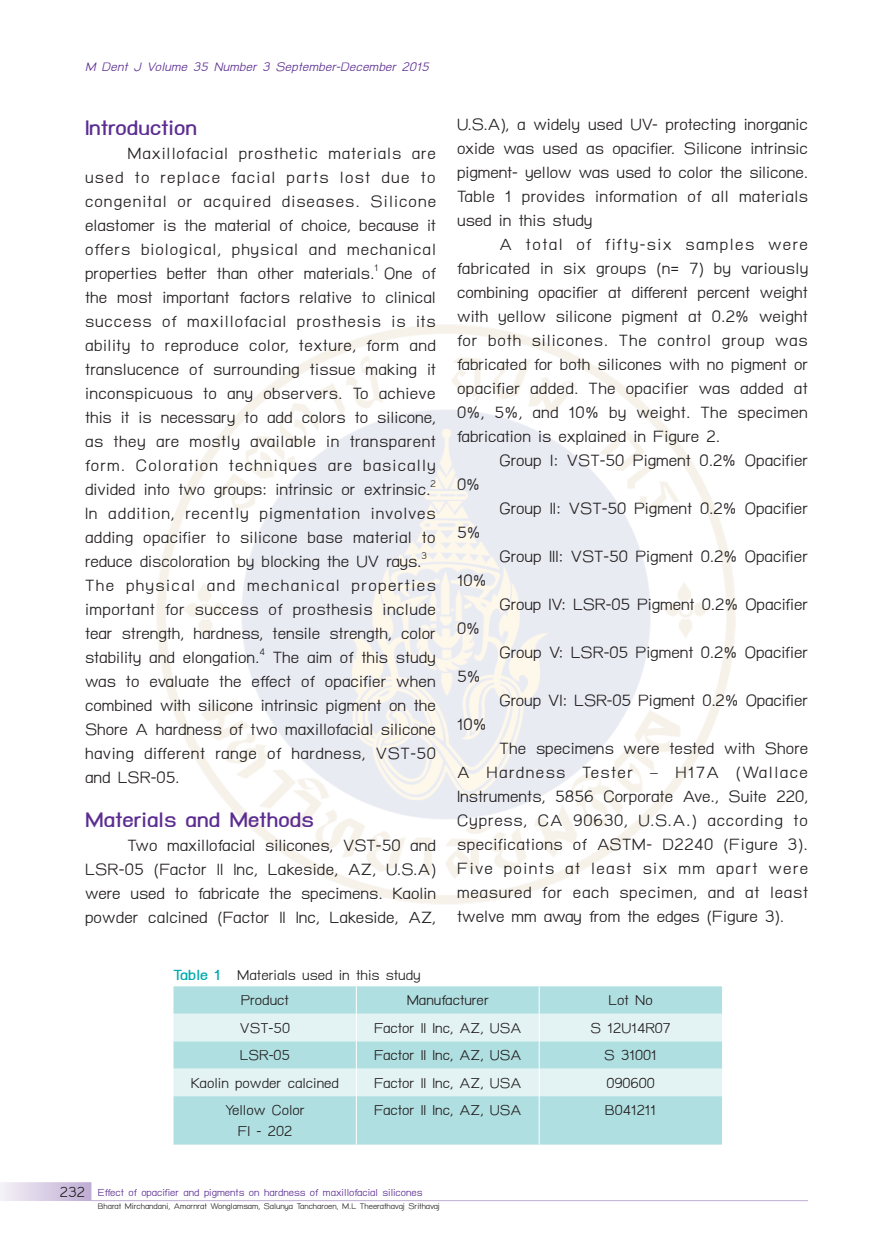
<style>
.page{position:relative;width:893px;height:1251px;background:#fff}
.page>*{position:absolute;margin:0;border:0;box-sizing:border-box;transform-origin:0 0}
.t1{font:700 30px "TH Baijam";color:#5c2d91}
.t2{font:24px/24px "TH Baijam";letter-spacing:.005em;color:#231f20;text-align:justify}
.t3{font:21px/24.9px "TH Baijam";color:#231f20}
.t4{font:italic 18px "TH Baijam";letter-spacing:.015em;color:#5c2d91}
.t5{font:15px "TH Baijam";color:#5c2d91}
.t6{font:12px "TH Baijam";color:#231f20}
.s1{font-weight:700;color:#00aaad}
.s2{font-size:21px;color:#231f20}
</style>
<div class="page">
<svg style="left:0;top:1182px;width:91px;height:18px;background:#dacfe5"></svg>
<hr style="left:91px;top:1199px;width:717px;height:1px;background:#5c2d91">
<div style="left:173px;top:986px;width:549px;height:158px;background:#b0dfe1"></div>
<svg style="left:173px;top:1013px;width:549px;height:82px;background:#d2ecec"></svg>
<svg style="left:356px;top:986px;width:1px;height:109px"></svg>
<svg style="left:539px;top:986px;width:1px;height:109px"></svg>
<hr style="left:356px;top:1095px;width:1px;height:49px;background:#fff">
<hr style="left:539px;top:1095px;width:1px;height:49px;background:#fff">
<p class="t4" style="left:85px;top:57px;width:345px">M Dent J Volume 35 Number 3 September-December 2015</p>
<p class="t1" style="left:85px;top:111px;width:114px">Introduction</p>
<p class="t2" style="left:85px;top:141px;width:353px;text-align:left;text-indent:43px">Maxillofacial prosthetic materials are used to replace facial parts lost due to congenital or acquired diseases. Silicone elastomer is the material of choice, because it offers biological, physical and mechanical properties better than other materials.<sup>1</sup> One of the most important factors relative to clinical success of maxillofacial prosthesis is its ability to reproduce color, texture, form and translucence of surrounding tissue making it inconspicuous to any observers. To achieve this it is necessary to add colors to silicone, as they are mostly available in transparent form. Coloration techniques are basically divided into two groups: intrinsic or extrinsic.<sup>2<br></sup>In addition, recently pigmentation involves adding opacifier to silicone base material to reduce discoloration by blocking the UV rays.<sup>3<br></sup>The physical and mechanical properties important for success of prosthesis include tear strength, hardness, tensile strength, color stability and elongation.<sup>4</sup> The aim of this study was to evaluate the effect of opacifier when combined with silicone intrinsic pigment on the Shore A hardness of two maxillofacial silicone having different range of hardness, VST-50 and LSR-05.</p>
<p class="t1" style="left:85px;top:802px;width:230px">Materials and Methods</p>
<p class="t2" style="left:85px;top:832px;width:353px;text-indent:43px">Two maxillofacial silicones, VST-50 and LSR-05 (Factor II Inc, Lakeside, AZ, U.S.A) were used to fabricate the specimens. Kaolin powder calcined (Factor II Inc, Lakeside, AZ,</p>
<p class="t2" style="left:457px;top:112px;width:352px">U.S.A), a widely used UV- protecting inorganic oxide was used as opacifier. Silicone intrinsic pigment- yellow was used to color the silicone.<br>Table 1 provides information of all materials used in this study</p>
<p class="t2" style="left:457px;top:232px;width:353px;text-indent:43px">A total of fifty-six samples were fabricated in six groups (n= 7) by variously combining opacifier at different percent weight with yellow silicone pigment at 0.2% weight for both silicones. The control group was fabricated for both silicones with no pigment or opacifier added. The opacifier was added at 0%, 5%, and 10% by weight. The specimen fabrication is explained in Figure 2.</p>
<p class="t2" style="left:500px;top:448px;width:310px">Group I: VST-50 Pigment 0.2% Opacifier</p>
<p class="t2" style="left:457px;top:472px;width:25px">0%</p>
<p class="t2" style="left:500px;top:496px;width:310px">Group II: VST-50 Pigment 0.2% Opacifier</p>
<p class="t2" style="left:457px;top:520px;width:25px">5%</p>
<p class="t2" style="left:500px;top:544px;width:310px">Group III: VST-50 Pigment 0.2% Opacifier</p>
<p class="t2" style="left:457px;top:568px;width:31px">10%</p>
<p class="t2" style="left:500px;top:592px;width:310px">Group IV: LSR-05 Pigment 0.2% Opacifier</p>
<p class="t2" style="left:457px;top:616px;width:25px">0%</p>
<p class="t2" style="left:500px;top:640px;width:310px">Group V: LSR-05 Pigment 0.2% Opacifier</p>
<p class="t2" style="left:457px;top:664px;width:25px">5%</p>
<p class="t2" style="left:500px;top:688px;width:310px">Group VI: LSR-05 Pigment 0.2% Opacifier</p>
<p class="t2" style="left:457px;top:712px;width:31px">10%</p>
<p class="t2" style="left:457px;top:736px;width:353px;text-indent:43px">The specimens were tested with Shore A Hardness Tester – H17A (Wallace Instruments, 5856 Corporate Ave., Suite 220, Cypress, CA 90630, U.S.A.) according to specifications of ASTM- D2240 (Figure 3).<br>Five points at least six mm apart were measured for each specimen, and at least twelve mm away from the edges (Figure 3).</p>
<p class="t3" style="left:241px;top:962px;width:181px;text-indent:-67px"><span class="s1">Table 1</span> Materials used in this study<br>Product</p>
<p class="t3" style="left:407px;top:987px;width:84px">Manufacturer</p>
<p class="t3" style="left:608px;top:987px;width:46px">Lot No</p>
<p class="t3" style="left:240px;top:1014px;width:52px">VST-50</p>
<p class="t3" style="left:374px;top:1014px;width:149px">Factor II Inc, AZ, USA</p>
<p class="t3" style="left:591px;top:1014px;width:82px">S 12U14R07</p>
<p class="t3" style="left:240px;top:1042px;width:52px">LSR-05</p>
<p class="t3" style="left:374px;top:1042px;width:149px">Factor II Inc, AZ, USA</p>
<p class="t3" style="left:604px;top:1042px;width:54px">S 31001</p>
<p class="t3" style="left:191px;top:1069px;width:150px">Kaolin powder calcined</p>
<p class="t3" style="left:374px;top:1069px;width:149px">Factor II Inc, AZ, USA</p>
<p class="t3" style="left:606px;top:1069px;width:50px">090600</p>
<p class="t3" style="left:225px;top:1099px;width:81px;line-height:21px;text-align:center">Yellow Color<br>FI - 202</p>
<p class="t3" style="left:374px;top:1097px;width:149px">Factor II Inc, AZ, USA</p>
<p class="t3" style="left:605px;top:1097px;width:53px">B041211</p>
<p class="t5" style="left:60px;top:1183px;width:364px"><span class="s2">232</span> Effect of opacifier and pigments on hardness of maxillofacial silicones</p>
<p class="t6" style="left:98px;top:1199px;width:344px">Bharat Mirchandani, Amornrat Wonglamsam, Salunya Tancharoen, M.L Theerathavaj Srithavaj</p>
</div>
